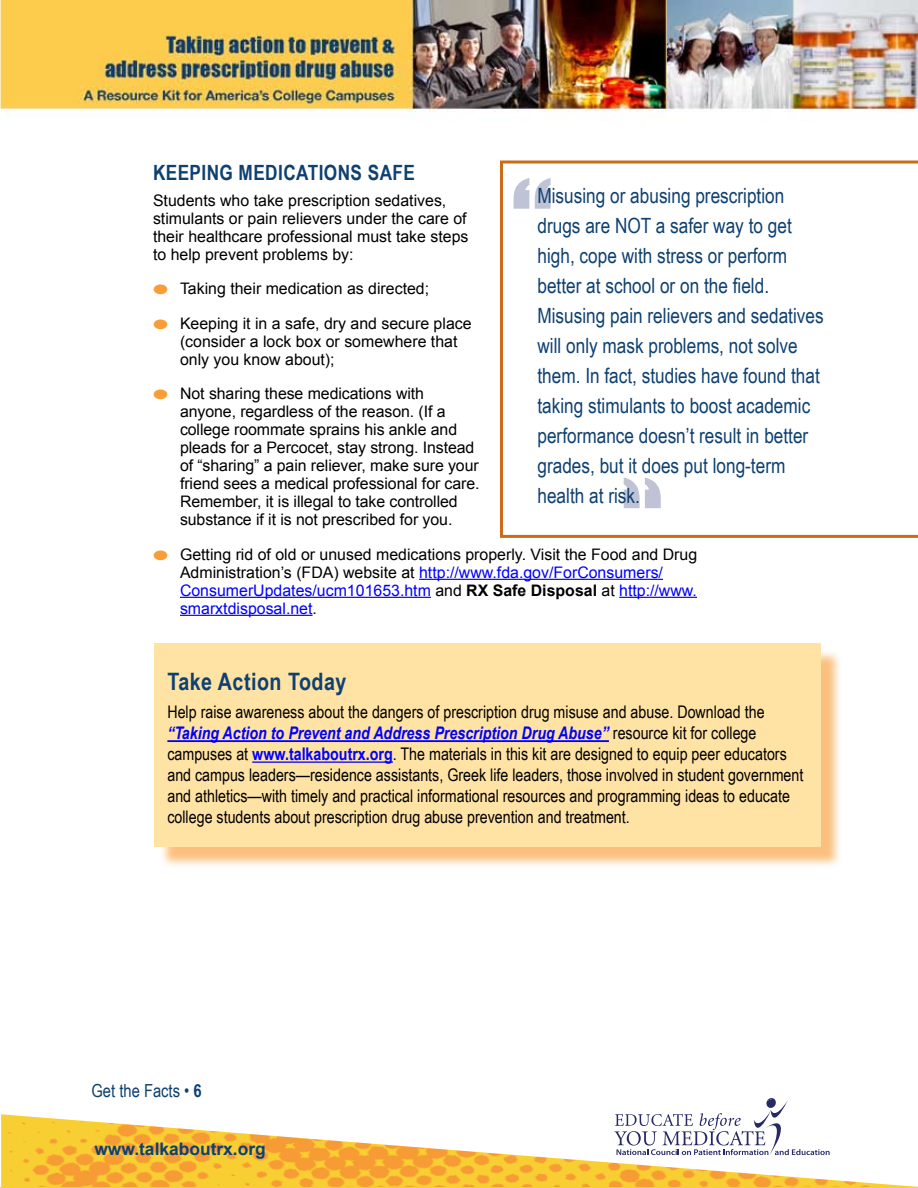
<style>
.page{position:relative;width:918px;height:1188px;background:#fff}
.page>*{position:absolute;margin:0;border:0;box-sizing:border-box;transform-origin:0 0}
.t1{font:120px "Impact";color:#bfc3d5}
.t2{font:700 24px "Arial Narrow";color:#0e4071}
.t3{font:21px/30px "Arial Narrow";color:#0e4071}
.t4{font:700 21px "Arial Narrow";letter-spacing:.02em;color:#0e4071}
.t5{font:18px "Arial Narrow";color:#0e4071}
.t6{font:17.4px/21px "Arial Narrow";color:#000}
.t7{font:700 17.4px "Arial";color:#0e4071}
.t8{font:15.9px/18px "Arial";color:#000}
.s1{color:#f99e37}
.s2{color:#00f}
.s3{font-weight:700}
.s4{font-weight:700;font-style:italic;color:#00f}
.s5{font-weight:700;color:#00f}
</style>
<div class="page">
<img style="left:1px;top:1114px;width:917px;height:74px">
<img style="left:0;top:0;width:918px;height:120px">
<svg style="left:614px;top:1098px;width:216px;height:57px"></svg>
<hr style="left:419px;top:579px;width:244px;height:1px;background:#00f">
<hr style="left:180px;top:597px;width:251px;height:1px;background:#00f">
<hr style="left:619px;top:597px;width:78px;height:1px;background:#00f">
<hr style="left:180px;top:615px;width:133px;height:1px;background:#00f">
<svg style="left:500px;top:160px;width:418px;height:378px"></svg>
<div style="left:159px;top:649px;width:683px;height:220px;background:#f99e37;opacity:.65"></div>
<div style="left:154px;top:644px;width:666px;height:203px;background:#ffe3a5"></div>
<hr style="left:167px;top:740px;width:442px;height:2px;background:#00f">
<hr style="left:252px;top:761px;width:141px;height:2px;background:#00f">
<svg style="left:624px;top:477px;width:37px;height:31px"></svg>
<h3 class="t4" style="left:153px;top:161px;width:263px">Keeping Medications Safe</h3>
<p class="t8" style="left:153px;top:191px;width:317px">Students who take prescription sedatives, stimulants or pain relievers under the care of their healthcare professional must take steps to help prevent problems by:</p>
<p class="t8" style="left:153px;top:280px;width:278px"><span class="s1">●</span> Taking their medication as directed;</p>
<p class="t8" style="left:180px;top:314px;width:293px;text-indent:-27px"><span class="s1">●</span> Keeping it in a safe, dry and secure place (consider a lock box or somewhere that only you know about);</p>
<p class="t8" style="left:180px;top:385px;width:301px;text-indent:-27px"><span class="s1">●</span> Not sharing these medications with anyone, regardless of the reason. (If a college roommate sprains his ankle and pleads for a Percocet, stay strong. Instead of “sharing” a pain reliever, make sure your friend sees a medical professional for care.<br>Remember, it is illegal to take controlled substance if it is not prescribed for you.</p>
<p class="t8" style="left:180px;top:545px;width:519px;text-indent:-27px"><span class="s1">●</span> Getting rid of old or unused medications properly. Visit the Food and Drug Administration’s (FDA) website at <span class="s2">http://www.fda.gov/ForConsumers/ ConsumerUpdates/ucm101653.htm</span> and <span class="s3">RX Safe Disposal</span> at <span class="s2">http://www. smarxtdisposal.net</span>.</p>
<h1 class="t1" style="left:511px;top:133px;width:43px">“</h1>
<p class="t3" style="left:537px;top:180px;width:288px">Misusing or abusing prescription drugs are NOT a safer way to get high, cope with stress or perform better at school or on the field.<br>Misusing pain relievers and sedatives will only mask problems, not solve them. In fact, studies have found that taking stimulants to boost academic performance doesn’t result in better grades, but it does put long-term health at risk.</p>
<h2 class="t2" style="left:167px;top:667px;width:181px">Take Action Today</h2>
<p class="t6" style="left:167px;top:702px;width:638px">Help raise awareness about the dangers of prescription drug misuse and abuse. Download the <span class="s4">“Taking Action to Prevent and Address Prescription Drug Abuse”</span> resource kit for college campuses at <span class="s5">www.talkaboutrx.org</span>. The materials in this kit are designed to equip peer educators and campus leaders—residence assistants, Greek life leaders, those involved in student government and athletics—with timely and practical informational resources and programming ideas to educate college students about prescription drug abuse prevention and treatment.</p>
<p class="t5" style="left:92px;top:1080px;width:112px">Get the Facts • <span class="s3">6</span></p>
<p class="t7" style="left:94px;top:1139px;width:173px">www.talkaboutrx.org</p>
</div>
